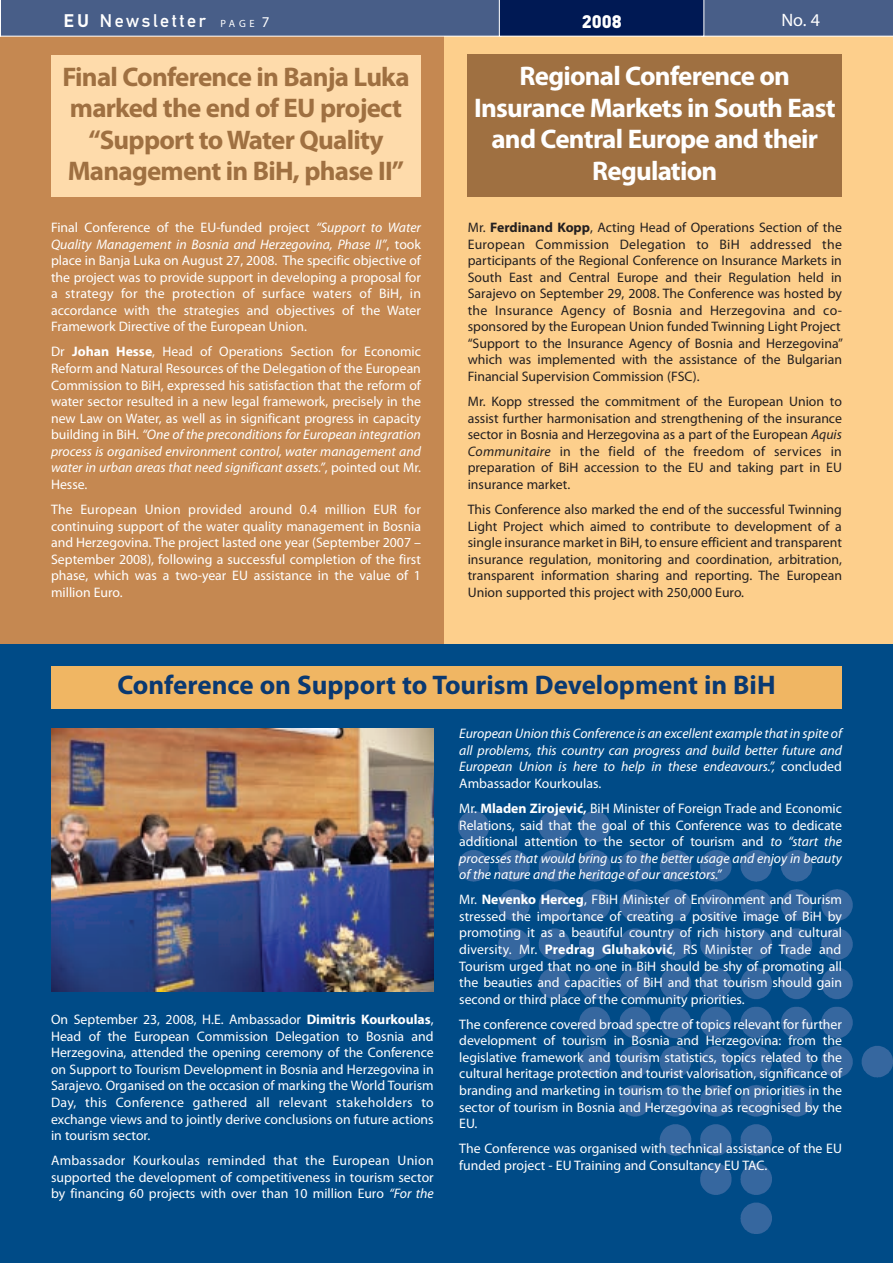
<style>
.page{position:relative;width:893px;height:1263px;background:#fff}
.page>*{position:absolute;margin:0;border:0;box-sizing:border-box;transform-origin:0 0}
.t1{font:700 27px/31.5px "Myriad Pro";letter-spacing:-.03em;color:#9f7041;text-align:center}
.t2{font:700 27px/31.5px "Myriad Pro";letter-spacing:-.03em;color:#fff;text-align:center}
.t3{font:700 27px "Myriad Pro";color:#0a3971}
.t4{font:18px "FDIN";letter-spacing:.145em;color:#fff}
.t5{font:18px "FDI Nblack";color:#fff}
.t6{font:18px "Myriad Pro";color:#fff}
.t7{font:13.8px/16.5px "Myriad Pro";color:#fff;text-align:justify}
.t8{font:13.8px/16.5px "Myriad Pro";color:#231f20;text-align:justify}
.t9{font:italic 13.8px/16.5px "Myriad Pro";color:#fff;text-align:justify}
.s1{font-family:"FDIN Bold Alternate"}
.s2{font-family:"Myriad Pro";font-size:10.5px}
.s3{font-family:"Myriad Pro";font-size:15px}
.s4{font-style:italic}
.s5{font-weight:700}
.s6{font-style:normal}
</style>
<div class="page">
<div style="left:1px;top:28px;width:892px;height:1235px;background:#004b87"></div>
<div style="left:1px;top:28px;width:443px;height:616px;background:#c58851"></div>
<div style="left:444px;top:28px;width:449px;height:616px;background:#fdcf8c"></div>
<svg style="left:0;top:0;width:893px;height:37px;background:#3f547f"></svg>
<div style="left:51px;top:55px;width:370px;height:142px;background:#fedbab"></div>
<div style="left:468px;top:55px;width:374px;height:142px;background:#9f7041"></div>
<img style="left:458px;top:811px;width:435px;height:422px">
<div style="left:51px;top:666px;width:791px;height:43px;background:#f0b663"></div>
<img style="left:51px;top:728px;width:383px;height:263px">
<h2 class="t4" style="left:63px;top:10px;width:208px"><span class="s1">EU</span> Newsletter <span class="s2">P A G E</span> <span class="s3">7</span></h2>
<h2 class="t5" style="left:582px;top:9px;width:42px">2008</h2>
<h2 class="t6" style="left:781px;top:13px;width:40px">No. 4</h2>
<h1 class="t1" style="left:62px;top:63px;width:349px">Final Conference in Banja Luka marked the end of EU project “Support to Water Quality<br>Management in BiH, phase II”</h1>
<p class="t7" style="left:51px;top:220px;width:371px">Final Conference of the EU-funded project <span class="s4">“Support to Water Quality Management in Bosnia and Herzegovina, Phase II”</span>, took place in Banja Luka on August 27, 2008. The specific objective of the project was to provide support in developing a proposal for a strategy for the protection of surface waters of BiH, in accordance with the strategies and objectives of the Water Framework Directive of the European Union.</p>
<p class="t7" style="left:51px;top:345px;width:371px">Dr <span class="s5">Johan Hesse</span>, Head of Operations Section for Economic Reform and Natural Resources of the Delegation of the European Commission to BiH, expressed his satisfaction that the reform of water sector resulted in a new legal framework, precisely in the new Law on Water, as well as in significant progress in capacity building in BiH. <span class="s4">“One of the preconditions for European integration process is organised environment control, water management and water in urban areas that need significant assets.”</span>, pointed out Mr.<br>Hesse.</p>
<p class="t7" style="left:51px;top:502px;width:371px">The European Union provided around 0.4 million EUR for continuing support of the water quality management in Bosnia and Herzegovina. The project lasted one year (September 2007 – September 2008), following a successful completion of the first phase, which was a two-year EU assistance in the value of 1 million Euro.</p>
<h1 class="t2" style="left:474px;top:62px;width:363px">Regional Conference on<br>Insurance Markets in South East and Central Europe and their<br>Regulation</h1>
<p class="t8" style="left:468px;top:220px;width:377px;text-align:left">Mr. <span class="s5">Ferdinand Kopp</span>, Acting Head of Operations Section of the European Commission Delegation to BiH addressed the participants of the Regional Conference on Insurance Markets in South East and Central Europe and their Regulation held in Sarajevo on September 29, 2008. The Conference was hosted by the Insurance Agency of Bosnia and Herzegovina and co&shy;sponsored by the European Union funded Twinning Light Project “Support to the Insurance Agency of Bosnia and Herzegovina” which was implemented with the assistance of the Bulgarian Financial Supervision Commission (FSC).</p>
<p class="t8" style="left:468px;top:394px;width:376px">Mr. Kopp stressed the commitment of the European Union to assist further harmonisation and strengthening of the insurance sector in Bosnia and Herzegovina as a part of the European <span class="s4">Aquis Communitaire</span> in the field of the freedom of services in preparation of BiH accession to the EU and taking part in EU insurance market.</p>
<p class="t8" style="left:468px;top:502px;width:376px">This Conference also marked the end of the successful Twinning Light Project which aimed to contribute to development of a single insurance market in BiH, to ensure efficient and transparent insurance regulation, monitoring and coordination, arbitration, transparent information sharing and reporting. The European Union supported this project with 250,000 Euro.</p>
<h1 class="t3" style="left:117px;top:675px;width:660px">Conference on Support to Tourism Development in BiH</h1>
<p class="t7" style="left:51px;top:1012px;width:384px">On September 23, 2008, H.E. Ambassador <span class="s5">Dimitris Kourkoulas</span>, Head of the European Commission Delegation to Bosnia and Herzegovina, attended the opening ceremony of the Conference on Support to Tourism Development in Bosnia and Herzegovina in Sarajevo. Organised on the occasion of marking the World Tourism Day, this Conference gathered all relevant stakeholders to exchange views and to jointly derive conclusions on future actions in tourism sector.</p>
<p class="t7" style="left:51px;top:1153px;width:384px">Ambassador Kourkoulas reminded that the European Union supported the development of competitiveness in tourism sector by financing 60 projects with over than 10 million Euro <span class="s4">“For the</span></p>
<p class="t9" style="left:459px;top:726px;width:384px">European Union this Conference is an excellent example that in spite of all problems, this country can progress and build better future and European Union is here to help in these endeavours.”, <span class="s6">concluded Ambassador Kourkoulas.</span></p>
<p class="t7" style="left:459px;top:801px;width:384px">Mr. <span class="s5">Mladen Zirojević,</span> BiH Minister of Foreign Trade and Economic Relations, said that the goal of this Conference was to dedicate additional attention to the sector of tourism and <span class="s4">to “start the processes that would bring us to the better usage and enjoy in beauty of the nature and the heritage of our ancestors.”</span></p>
<p class="t7" style="left:459px;top:892px;width:384px">Mr. <span class="s5">Nevenko Herceg</span>, FBiH Minister of Environment and Tourism stressed the importance of creating a positive image of BiH by promoting it as a beautiful country of rich history and cultural diversity. Mr. <span class="s5">Predrag Gluhaković</span>, RS Minister of Trade and Tourism urged that no one in BiH should be shy of promoting all the beauties and capacities of BiH and that tourism should gain second or third place of the community priorities.</p>
<p class="t7" style="left:459px;top:1017px;width:384px">The conference covered broad spectre of topics relevant for further development of tourism in Bosnia and Herzegovina: from the legislative framework and tourism statistics, topics related to the cultural heritage protection and tourist valorisation, significance of branding and marketing in tourism to the brief on priorities in the sector of tourism in Bosnia and Herzegovina as recognised by the EU.</p>
<p class="t7" style="left:459px;top:1141px;width:384px">The Conference was organised with technical assistance of the EU funded project - EU Training and Consultancy EU TAC.</p>
</div>
